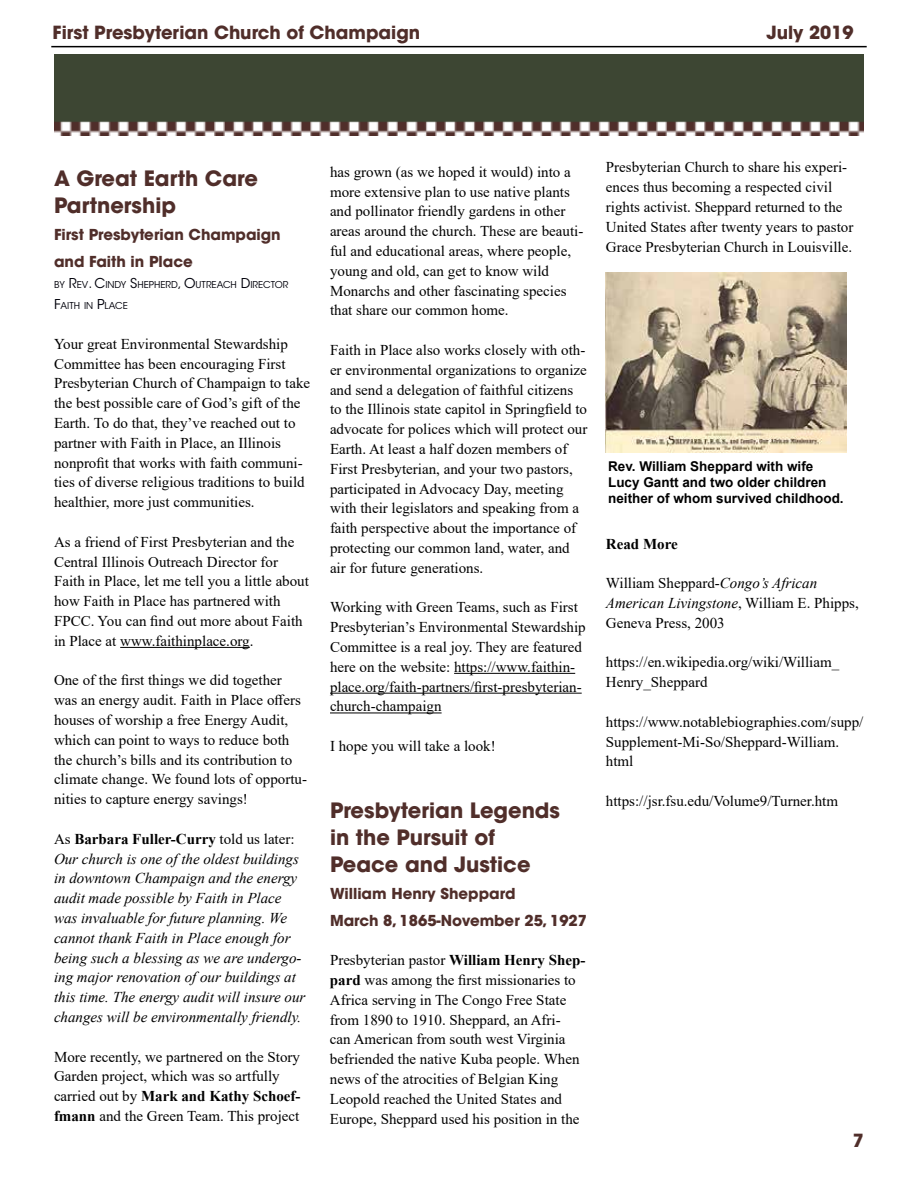
<style>
.page{position:relative;width:918px;height:1188px;background:#fff}
.page>*{position:absolute;margin:0;border:0;box-sizing:border-box;transform-origin:0 0}
.t1{font:700 21px/27px "ITC Avant Garde Std";color:#502e2a}
.t2{font:700 18px "ITC Avant Garde Std";color:#502e2a}
.t3{font:15px/19.8px "Times New Roman";color:#000}
.t4{font:italic 15px/19.8px "Times New Roman";color:#000}
.t5{font:700 15px/27px "ITC Avant Garde Std";color:#502e2a}
.t6{font:700 15px "Times New Roman";color:#000}
.t7{font:700 13.5px/16.2px "Arial";color:#000}
.t8{font:9.45px "ITC Avant Garde Std";color:#00000a}
.s1{font-size:13.5px}
.s2{font-style:normal}
.s3{font-weight:700;font-style:normal}
.s4{font-weight:700}
.s5{font-style:italic}
</style>
<div class="page">
<hr style="left:51px;top:46px;width:816px;height:1px;background:#000">
<img style="left:54px;top:54px;width:810px;height:82px">
<hr style="left:120px;top:647px;width:130px;height:1px;background:#000">
<hr style="left:454px;top:673px;width:121px;height:1px;background:#000">
<hr style="left:330px;top:693px;width:252px;height:1px;background:#000">
<hr style="left:330px;top:713px;width:112px;height:1px;background:#000">
<img style="left:606px;top:272px;width:241px;height:181px">
<p class="t2" style="left:53px;top:21px;width:369px">First Presbyterian Church of Champaign</p>
<p class="t2" style="left:766px;top:21px;width:89px">July 2019</p>
<h1 class="t1" style="left:54px;top:165px;width:206px">A Great Earth Care<br>Partnership</h1>
<p class="t5" style="left:54px;top:221px;width:228px">First Presbyterian Champaign and Faith in Place</p>
<p class="t8" style="left:54px;top:279px;width:236px">BY <span class="s1">R</span>EV<span class="s1">. C</span>INDY <span class="s1">S</span>HEPHERD<span class="s1">, O</span>UTREACH <span class="s1">D</span>IRECTOR</p>
<p class="t8" style="left:54px;top:300px;width:75px"><span class="s1">F</span>AITH IN <span class="s1">P</span>LACE</p>
<p class="t3" style="left:54px;top:333px;width:258px">Your great Environmental Stewardship Committee has been encouraging First Presbyterian Church of Champaign to take the best possible care of God’s gift of the Earth. To do that, they’ve reached out to partner with Faith in Place, an Illinois nonprofit that works with faith communi&shy;ties of diverse religious traditions to build healthier, more just communities.</p>
<p class="t3" style="left:54px;top:531px;width:257px">As a friend of First Presbyterian and the Central Illinois Outreach Director for Faith in Place, let me tell you a little about how Faith in Place has partnered with FPCC. You can find out more about Faith in Place at www.faithinplace.org.</p>
<p class="t3" style="left:54px;top:670px;width:255px">One of the first things we did together was an energy audit. Faith in Place offers houses of worship a free Energy Audit, which can point to ways to reduce both the church’s bills and its contribution to climate change. We found lots of opportu&shy;nities to capture energy savings!</p>
<p class="t4" style="left:54px;top:829px;width:253px"><span class="s2">As</span> <span class="s3">Barbara Fuller-Curry</span> <span class="s2">told us later:<br></span>Our church is one of the oldest buildings in downtown Champaign and the energy audit made possible by Faith in Place was invaluable for future planning. We cannot thank Faith in Place enough for being such a blessing as we are undergo&shy;ing major renovation of our buildings at this time. The energy audit will insure our changes will be environmentally friendly.</p>
<p class="t3" style="left:54px;top:1046px;width:248px">More recently, we partnered on the Story Garden project, which was so artfully carried out by <span class="s4">Mark and Kathy Schoef&shy;fmann</span> and the Green Team. This project</p>
<p class="t3" style="left:330px;top:161px;width:255px">has grown (as we hoped it would) into a more extensive plan to use native plants and pollinator friendly gardens in other areas around the church. These are beauti&shy;ful and educational areas, where people, young and old, can get to know wild Monarchs and other fascinating species that share our common home.</p>
<p class="t3" style="left:330px;top:340px;width:259px">Faith in Place also works closely with oth&shy;er environmental organizations to organize and send a delegation of faithful citizens to the Illinois state capitol in Springfield to advocate for polices which will protect our Earth. At least a half dozen members of First Presbyterian, and your two pastors, participated in Advocacy Day, meeting with their legislators and speaking from a faith perspective about the importance of protecting our common land, water, and air for future generations.</p>
<p class="t3" style="left:330px;top:597px;width:257px">Working with Green Teams, such as First Presbyterian’s Environmental Stewardship Committee is a real joy. They are featured here on the website: https://www.faithin&shy;place.org/faith-partners/first-presbyterian&shy;church-champaign</p>
<p class="t3" style="left:330px;top:736px;width:167px">I hope you will take a look!</p>
<h1 class="t1" style="left:330px;top:796px;width:232px">Presbyterian Legends in the Pursuit of<br>Peace and Justice</h1>
<p class="t5" style="left:330px;top:879px;width:259px">William Henry Sheppard<br>March 8, 1865-November 25, 1927</p>
<p class="t3" style="left:330px;top:950px;width:257px">Presbyterian pastor <span class="s4">William Henry Shep&shy;pard</span> was among the first missionaries to Africa serving in The Congo Free State from 1890 to 1910. Sheppard, an Afri-<br>can American from south west Virginia befriended the native Kuba people. When news of the atrocities of Belgian King Leopold reached the United States and Europe, Sheppard used his position in the</p>
<p class="t3" style="left:606px;top:157px;width:249px">Presbyterian Church to share his experi&shy;ences thus becoming a respected civil rights activist. Sheppard returned to the United States after twenty years to pastor Grace Presbyterian Church in Louisville.</p>
<p class="t7" style="left:608px;top:458px;width:237px">Rev. William Sheppard with wife<br>Lucy Gantt and two older children neither of whom survived childhood.</p>
<p class="t6" style="left:606px;top:533px;width:73px">Read More</p>
<p class="t3" style="left:606px;top:573px;width:254px">William Sheppard-<span class="s5">Congo’s African<br>American Livingstone</span>, William E. Phipps,<br>Geneva Press, 2003</p>
<p class="t3" style="left:606px;top:652px;width:235px">https://en.wikipedia.org/wiki/William_<br>Henry_Sheppard</p>
<p class="t3" style="left:606px;top:711px;width:259px">https://www.notablebiographies.com/supp/<br>Supplement-Mi-So/Sheppard-William. html</p>
<p class="t3" style="left:606px;top:791px;width:234px">https://jsr.fsu.edu/Volume9/Turner.htm</p>
<p class="t2" style="left:853px;top:1129px;width:13px">7</p>
</div>
